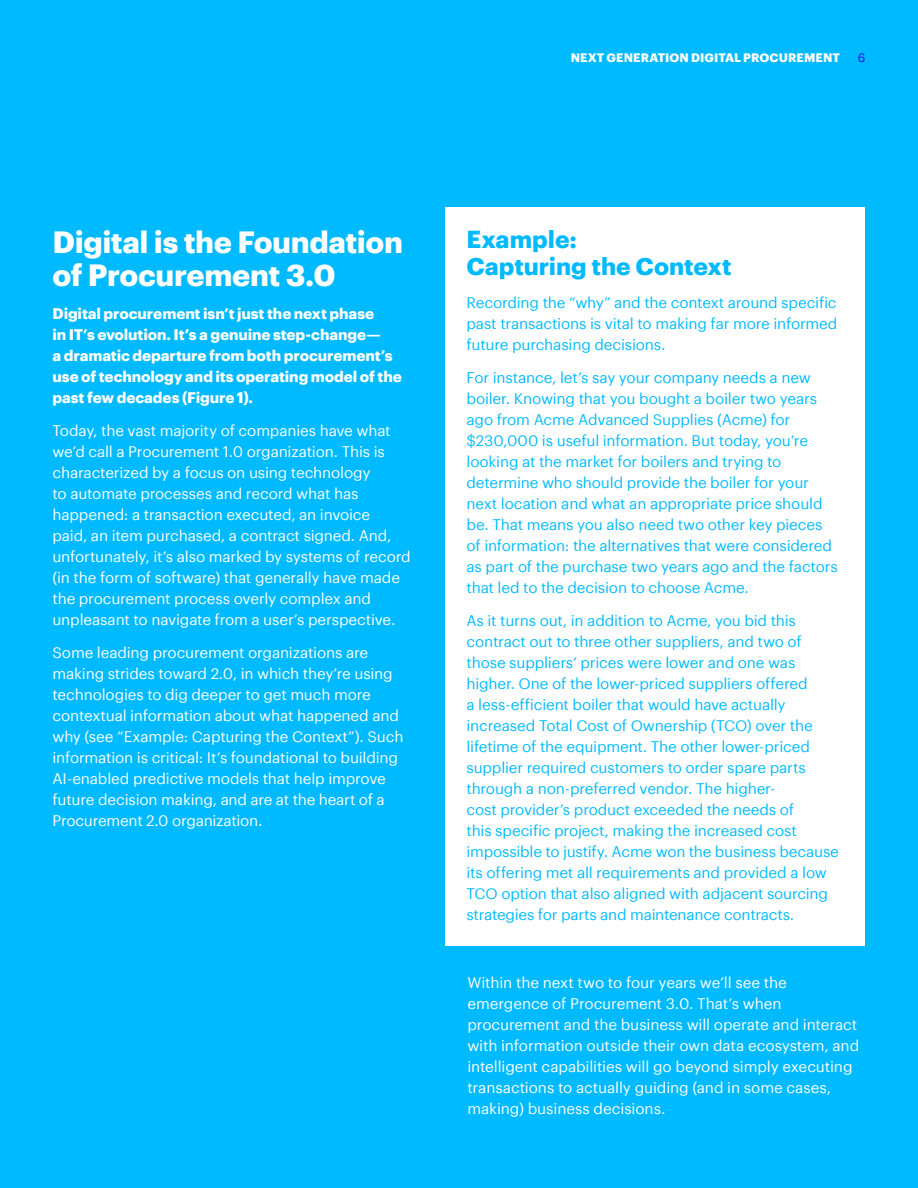
<style>
.page{position:relative;width:918px;height:1188px;background:#00baff}
.page>*{position:absolute;margin:0;border:0;box-sizing:border-box;transform-origin:0 0}
.t1{font:700 30px/33px "Graphik";letter-spacing:-.015em;color:#fff}
.t2{font:700 24px/27px "Graphik";color:#00baff}
.t3{font:15px/21px "Graphik";letter-spacing:-.015em;color:#00baff}
.t4{font:15px/21px "Graphik";letter-spacing:-.01em;color:#fff}
.t5{font:700 15px/21px "Graphik";letter-spacing:-.005em;color:#fff}
.t6{font:700 12px "Graphik";letter-spacing:.005em;color:#fff}
.t7{font:12px "Graphik";color:#2800ff}
</style>
<div class="page">
<div style="left:446px;top:207px;width:420px;height:738px;background:#fff"></div>
<p class="t6" style="left:571px;top:49px;width:271px">NEXT GENERATION DIGITAL PROCUREMENT</p>
<p class="t7" style="left:858px;top:49px;width:9px">6</p>
<h1 class="t1" style="left:52px;top:223px;width:352px">Digital is the Foundation of Procurement 3.0</h1>
<p class="t5" style="left:52px;top:301px;width:351px">Digital procurement isn’t just the next phase<br>in IT’s evolution. It’s a genuine step-change—<br>a dramatic departure from both procurement’s use of technology and its operating model of the past few decades (Figure 1).</p>
<p class="t4" style="left:52px;top:419px;width:360px">Today, the vast majority of companies have what we’d call a Procurement 1.0 organization. This is characterized by a focus on using technology<br>to automate processes and record what has happened: a transaction executed, an invoice<br>paid, an item purchased, a contract signed. And, unfortunately, it’s also marked by systems of record (in the form of software) that generally have made the procurement process overly complex and unpleasant to navigate from a user’s perspective.</p>
<p class="t4" style="left:52px;top:641px;width:352px">Some leading procurement organizations are making strides toward 2.0, in which they’re using technologies to dig deeper to get much more contextual information about what happened and why (see “Example: Capturing the Context”). Such information is critical: It’s foundational to building AI-enabled predictive models that help improve future decision making, and are at the heart of a Procurement 2.0 organization.</p>
<h2 class="t2" style="left:466px;top:223px;width:267px">Example:<br>Capturing the Context</h2>
<p class="t3" style="left:466px;top:291px;width:373px;text-align:justify">Recording the “why” and the context around specific past transactions is vital to making far more informed future purchasing decisions.</p>
<p class="t3" style="left:466px;top:366px;width:373px">For instance, let’s say your company needs a new boiler. Knowing that you bought a boiler two years ago from Acme Advanced Supplies (Acme) for $230,000 is useful information. But today, you’re looking at the market for boilers and trying to determine who should provide the boiler for your next location and what an appropriate price should be. That means you also need two other key pieces of information: the alternatives that were considered as part of the purchase two years ago and the factors that led to the decision to choose Acme.</p>
<p class="t3" style="left:466px;top:609px;width:374px">As it turns out, in addition to Acme, you bid this contract out to three other suppliers, and two of those suppliers’ prices were lower and one was higher. One of the lower-priced suppliers offered<br>a less-efficient boiler that would have actually increased Total Cost of Ownership (TCO) over the lifetime of the equipment. The other lower-priced supplier required customers to order spare parts through a non-preferred vendor. The higher-<br>cost provider’s product exceeded the needs of<br>this specific project, making the increased cost impossible to justify. Acme won the business because its offering met all requirements and provided a low TCO option that also aligned with adjacent sourcing strategies for parts and maintenance contracts.</p>
<p class="t4" style="left:467px;top:970px;width:393px">Within the next two to four years we’ll see the emergence of Procurement 3.0. That’s when procurement and the business will operate and interact with information outside their own data ecosystem, and intelligent capabilities will go beyond simply executing transactions to actually guiding (and in some cases, making) business decisions.</p>
</div>
